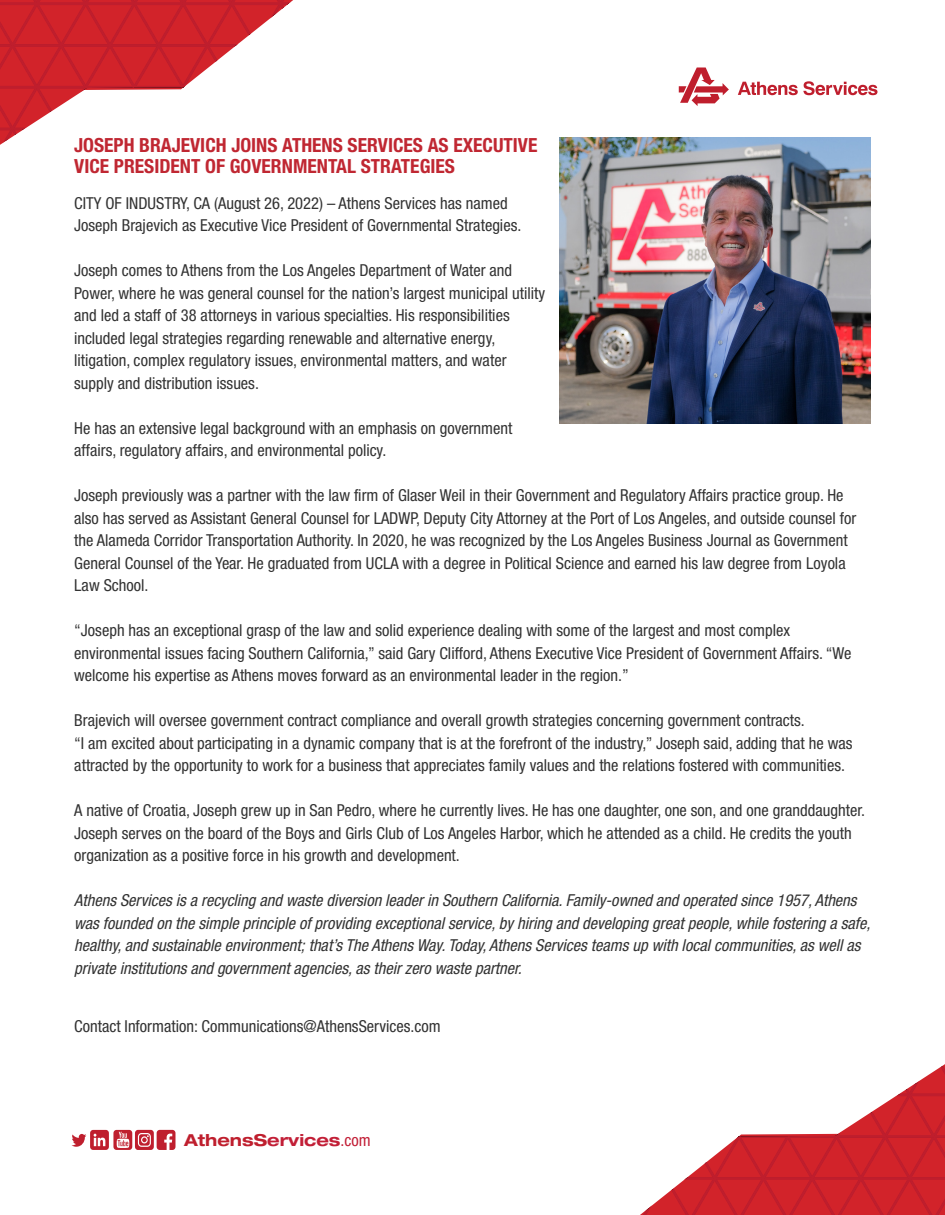
<style>
.page{position:relative;width:945px;height:1215px;background:#fff}
.page>*{position:absolute;margin:0;border:0;box-sizing:border-box;transform-origin:0 0}
.t1{font:700 condensed 19.5px/21px "Helvetica Neue LT Std";color:#c02732}
.t2{font:condensed 16.5px/22.5px "Helvetica Neue LT Std";color:#333}
.t3{font:italic condensed 16.5px/22.5px "Helvetica Neue LT Std";color:#333}
.t4{font:700 expanded 16.5px "Helvetica Neue LT Std";color:#bf1f2e}
.s1{color:#c21f37}
.s2{font-weight:400;font-stretch:condensed;color:#c21f37}
</style>
<div class="page">
<svg style="left:640px;top:1065px;width:305px;height:150px"></svg>
<svg style="left:72px;top:1130px;width:104px;height:20px"></svg>
<svg style="left:0;top:0;width:293px;height:145px"></svg>
<svg style="left:738px;top:81px;width:140px;height:14px"></svg>
<svg style="left:679px;top:67px;width:50px;height:39px"></svg>
<img style="left:559px;top:138px;width:312px;height:285px">
<p class="t1" style="left:74px;top:134px;width:465px">JOSEPH BRAJEVICH JOINS ATHENS SERVICES AS EXECUTIVE<br>VICE PRESIDENT OF GOVERNMENTAL STRATEGIES</p>
<p class="t2" style="left:74px;top:192px;width:449px">CITY OF INDUSTRY, CA (August 26, 2022) – Athens Services has named<br>Joseph Brajevich as Executive Vice President of Governmental Strategies.</p>
<p class="t2" style="left:74px;top:259px;width:472px">Joseph comes to Athens from the Los Angeles Department of Water and Power, where he was general counsel for the nation’s largest municipal utility and led a staff of 38 attorneys in various specialties. His responsibilities included legal strategies regarding renewable and alternative energy, litigation, complex regulatory issues, environmental matters, and water supply and distribution issues.</p>
<p class="t2" style="left:74px;top:417px;width:440px">He has an extensive legal background with an emphasis on government affairs, regulatory affairs, and environmental policy.</p>
<p class="t2" style="left:74px;top:484px;width:783px">Joseph previously was a partner with the law firm of Glaser Weil in their Government and Regulatory Affairs practice group. He also has served as Assistant General Counsel for LADWP, Deputy City Attorney at the Port of Los Angeles, and outside counsel for the Alameda Corridor Transportation Authority. In 2020, he was recognized by the Los Angeles Business Journal as Government General Counsel of the Year. He graduated from UCLA with a degree in Political Science and earned his law degree from Loyola Law School.</p>
<p class="t2" style="left:74px;top:619px;width:779px">“Joseph has an exceptional grasp of the law and solid experience dealing with some of the largest and most complex environmental issues facing Southern California,” said Gary Clifford, Athens Executive Vice President of Government Affairs. “We welcome his expertise as Athens moves forward as an environmental leader in the region.”</p>
<p class="t2" style="left:74px;top:709px;width:732px">Brajevich will oversee government contract compliance and overall growth strategies concerning government contracts.</p>
<p class="t2" style="left:74px;top:732px;width:780px">“I am excited about participating in a dynamic company that is at the forefront of the industry,” Joseph said, adding that he was attracted by the opportunity to work for a business that appreciates family values and the relations fostered with communities.</p>
<p class="t2" style="left:74px;top:799px;width:792px">A native of Croatia, Joseph grew up in San Pedro, where he currently lives. He has one daughter, one son, and one granddaughter.<br>Joseph serves on the board of the Boys and Girls Club of Los Angeles Harbor, which he attended as a child. He credits the youth organization as a positive force in his growth and development.</p>
<p class="t3" style="left:74px;top:890px;width:798px">Athens Services is a recycling and waste diversion leader in Southern California. Family-owned and operated since 1957, Athens was founded on the simple principle of providing exceptional service, by hiring and developing great people, while fostering a safe, healthy, and sustainable environment; that’s The Athens Way. Today, Athens Services teams up with local communities, as well as private institutions and government agencies, as their zero waste partner.</p>
<p class="t2" style="left:74px;top:1015px;width:368px">Contact Information: Communications@AthensServices.com</p>
<p class="t4" style="left:184px;top:1130px;width:188px">AthensS<span class="s1">ervices</span><span class="s2">.com</span></p>
</div>
